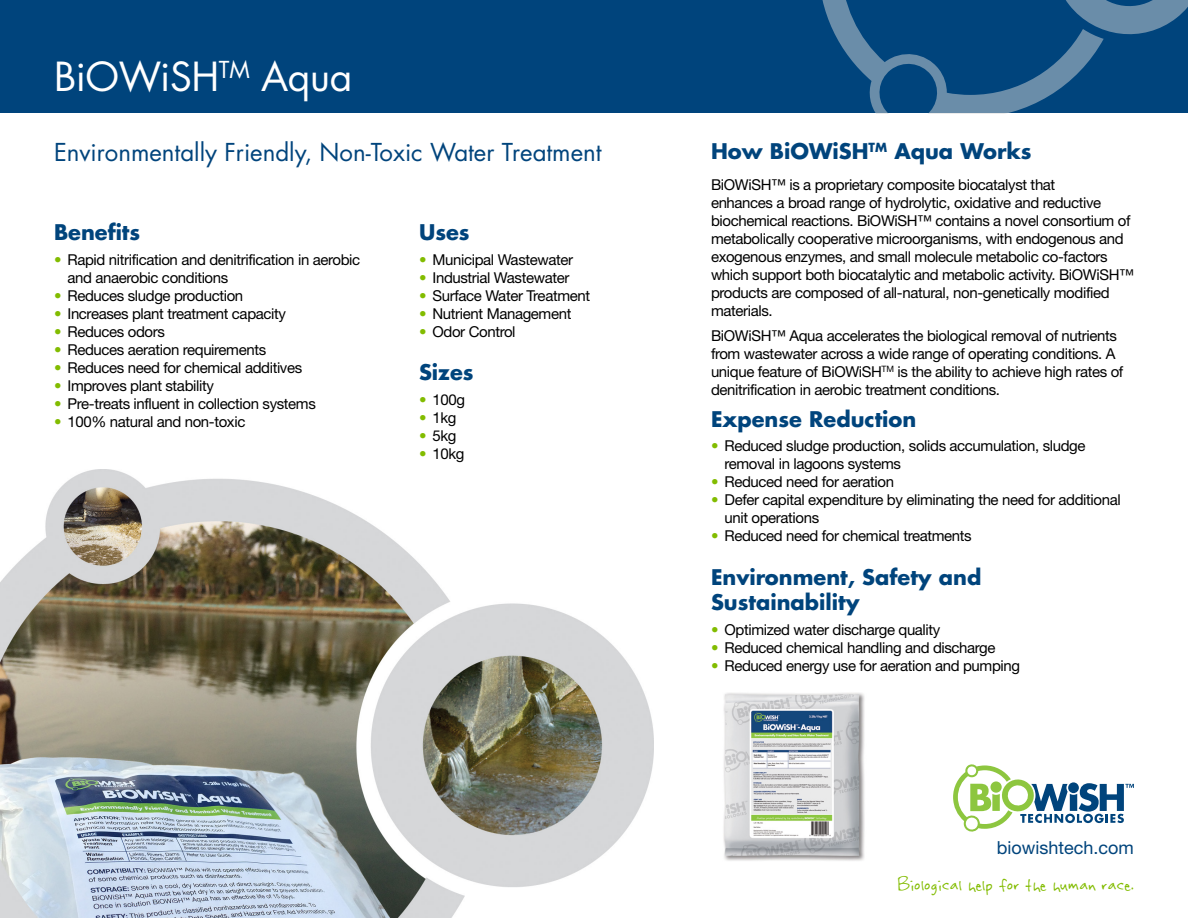
<style>
.page{position:relative;width:1188px;height:918px;background:#fff}
.page>*{position:absolute;margin:0;border:0;box-sizing:border-box;transform-origin:0 0}
.t1{font:39px "Futura Std";letter-spacing:-.01em;color:#fff}
.t2{font:24px "Futura Std";color:#00447c}
.t3{font:700 21px/25.2px "Futura Std";color:#00447c}
.t4{font:21px "Rabiohead";color:#82bc00}
.t5{font:18px "Helvetica Neue";color:#00447c}
.t6{font:15px/18px "Helvetica Neue";letter-spacing:-.025em;color:#000}
.s1{font-weight:800;color:#82bc00}
</style>
<div class="page">
<div style="left:0;top:0;width:1188px;height:113px;background:#00447c"></div>
<svg style="left:822px;top:0;width:366px;height:113px"></svg>
<svg style="left:953px;top:764px;width:181px;height:68px"></svg>
<img style="left:0;top:470px;width:654px;height:448px">
<img style="left:723px;top:693px;width:142px;height:168px">
<h1 class="t1" style="left:54px;top:52px;width:300px">BiOWiSH<sup>TM</sup> Aqua</h1>
<h2 class="t2" style="left:54px;top:137px;width:549px">Environmentally Friendly, Non-Toxic Water Treatment</h2>
<h3 class="t3" style="left:711px;top:138px;width:322px">How BiOWiSH<sup>TM</sup> Aqua Works</h3>
<p class="t6" style="left:711px;top:176px;width:425px">BiOWiSH™ is a proprietary composite biocatalyst that<br>enhances a broad range of hydrolytic, oxidative and reductive biochemical reactions. BiOWiSH™ contains a novel consortium of metabolically cooperative microorganisms, with endogenous and exogenous enzymes, and small molecule metabolic co-factors which support both biocatalytic and metabolic activity. BiOWiSH™ products are composed of all-natural, non-genetically modified materials.</p>
<p class="t6" style="left:711px;top:327px;width:414px">BiOWiSH™ Aqua accelerates the biological removal of nutrients from wastewater across a wide range of operating conditions. A unique feature of BiOWiSH<sup>TM</sup> is the ability to achieve high rates of denitrification in aerobic treatment conditions.</p>
<h3 class="t3" style="left:54px;top:219px;width:88px">Benefits</h3>
<p class="t6" style="left:68px;top:250px;width:294px;text-indent:-14px"><span class="s1">•</span> Rapid nitrification and denitrification in aerobic and anaerobic conditions</p>
<p class="t6" style="left:54px;top:286px;width:191px"><span class="s1">•</span> Reduces sludge production</p>
<p class="t6" style="left:54px;top:304px;width:234px"><span class="s1">•</span> Increases plant treatment capacity</p>
<p class="t6" style="left:54px;top:322px;width:112px"><span class="s1">•</span> Reduces odors</p>
<p class="t6" style="left:54px;top:340px;width:214px"><span class="s1">•</span> Reduces aeration requirements</p>
<p class="t6" style="left:54px;top:358px;width:250px"><span class="s1">•</span> Reduces need for chemical additives</p>
<p class="t6" style="left:54px;top:376px;width:161px"><span class="s1">•</span> Improves plant stability</p>
<p class="t6" style="left:54px;top:394px;width:263px"><span class="s1">•</span> Pre-treats influent in collection systems</p>
<p class="t6" style="left:54px;top:412px;width:193px"><span class="s1">•</span> 100% natural and non-toxic</p>
<h3 class="t3" style="left:419px;top:219px;width:52px">Uses</h3>
<p class="t6" style="left:419px;top:250px;width:156px"><span class="s1">•</span> Municipal Wastewater</p>
<p class="t6" style="left:419px;top:268px;width:152px"><span class="s1">•</span> Industrial Wastewater</p>
<p class="t6" style="left:419px;top:286px;width:173px"><span class="s1">•</span> Surface Water Treatment</p>
<p class="t6" style="left:419px;top:304px;width:154px"><span class="s1">•</span> Nutrient Management</p>
<p class="t6" style="left:419px;top:322px;width:98px"><span class="s1">•</span> Odor Control</p>
<h3 class="t3" style="left:419px;top:359px;width:56px">Sizes</h3>
<p class="t6" style="left:419px;top:390px;width:48px"><span class="s1">•</span> 100g</p>
<p class="t6" style="left:419px;top:408px;width:39px"><span class="s1">•</span> 1kg</p>
<p class="t6" style="left:419px;top:426px;width:39px"><span class="s1">•</span> 5kg</p>
<p class="t6" style="left:419px;top:444px;width:47px"><span class="s1">•</span> 10kg</p>
<h3 class="t3" style="left:711px;top:406px;width:207px">Expense Reduction</h3>
<p class="t6" style="left:724px;top:437px;width:363px;text-indent:-14px"><span class="s1">•</span> Reduced sludge production, solids accumulation, sludge removal in lagoons systems</p>
<p class="t6" style="left:711px;top:473px;width:185px"><span class="s1">•</span> Reduced need for aeration</p>
<p class="t6" style="left:724px;top:491px;width:398px;text-indent:-14px"><span class="s1">•</span> Defer capital expenditure by eliminating the need for additional unit operations</p>
<p class="t6" style="left:711px;top:527px;width:262px"><span class="s1">•</span> Reduced need for chemical treatments</p>
<h3 class="t3" style="left:711px;top:564px;width:272px">Environment, Safety and<br>Sustainability</h3>
<p class="t6" style="left:711px;top:620px;width:231px"><span class="s1">•</span> Optimized water discharge quality</p>
<p class="t6" style="left:711px;top:638px;width:286px"><span class="s1">•</span> Reduced chemical handling and discharge</p>
<p class="t6" style="left:711px;top:656px;width:311px"><span class="s1">•</span> Reduced energy use for aeration and pumping</p>
<p class="t5" style="left:997px;top:836px;width:139px">biowishtech.com</p>
<h3 class="t4" style="left:898px;top:871px;width:238px">Biological help for the human race.</h3>
</div>
